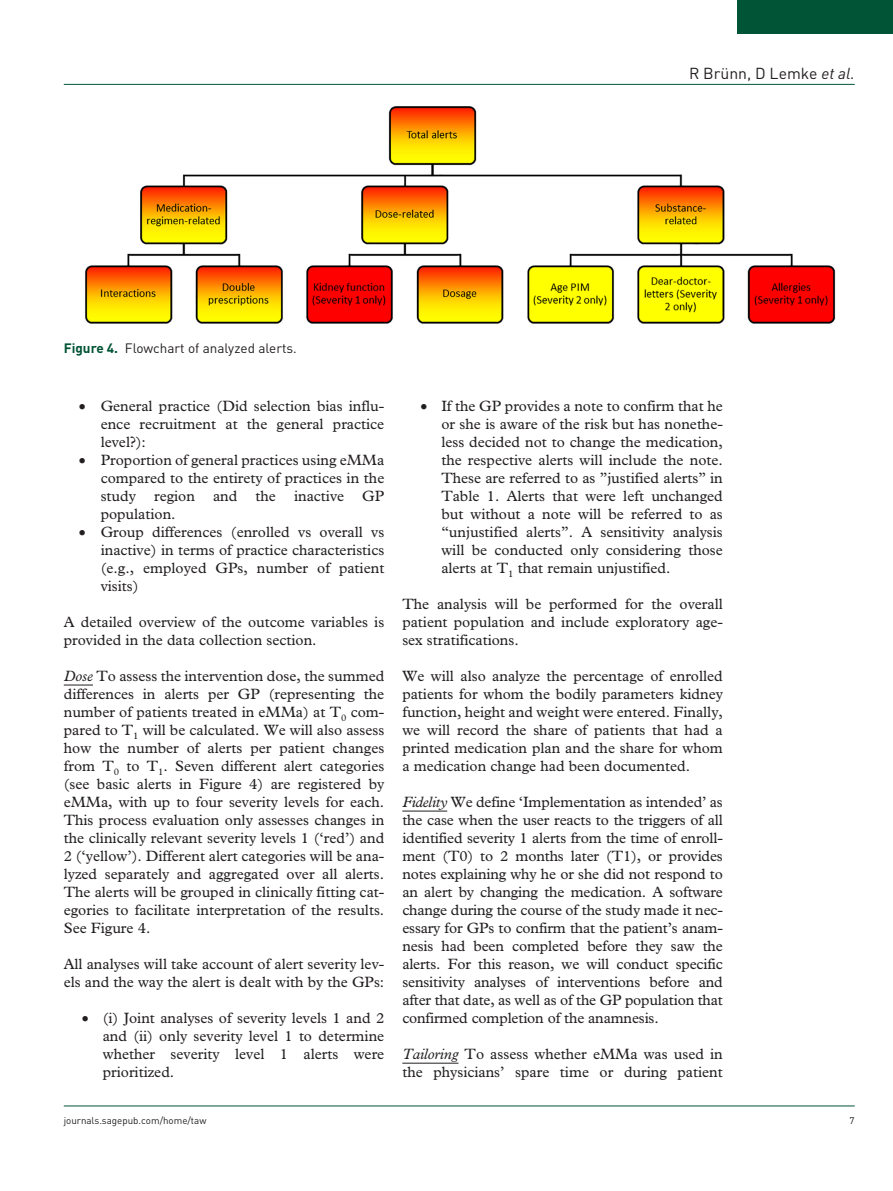
<style>
.page{position:relative;width:893px;height:1191px;background:#fff}
.page>*{position:absolute;margin:0;border:0;box-sizing:border-box;transform-origin:0 0}
.t1{font:15.75px "DIN";color:#231f20}
.t2{font:15px/18px "Plantin Std";color:#231f20;text-align:justify}
.t3{font:13.5px "DIN";color:#231f20}
.t4{font:9.75px "DIN";color:#231f20}
.s1{font-style:italic}
.s2{font-weight:700;color:#015436}
</style>
<div class="page">
<hr style="left:64px;top:84px;width:791px;height:1px;background:#015436">
<hr style="left:64px;top:1105px;width:791px;height:1px;background:#015436">
<div style="left:738px;top:0;width:155px;height:34px;background:#015436"></div>
<img style="left:85px;top:106px;width:751px;height:218px">
<svg style="left:64px;top:684px;width:29px;height:1px"></svg>
<hr style="left:402px;top:810px;width:45px;height:1px;background:#231f20">
<hr style="left:402px;top:1062px;width:56px;height:1px;background:#231f20">
<p class="t1" style="left:689px;top:63px;width:167px">R Brünn, D Lemke <span class="s1">et al.</span></p>
<p class="t3" style="left:64px;top:340px;width:235px"><span class="s2">Figure 4.</span> Flowchart of analyzed alerts.</p>
<p class="t2" style="left:101px;top:397px;width:285px;text-indent:-22px">• General practice (Did selection bias influ&shy;ence recruitment at the general practice level?):</p>
<p class="t2" style="left:101px;top:451px;width:285px;text-indent:-22px">• Proportion of general practices using eMMa compared to the entirety of practices in the study region and the inactive GP population.</p>
<p class="t2" style="left:101px;top:523px;width:285px;text-indent:-22px">• Group differences (enrolled vs overall vs inactive) in terms of practice characteristics (e.g., employed GPs, number of patient visits)</p>
<p class="t2" style="left:64px;top:613px;width:322px">A detailed overview of the outcome variables is provided in the data collection section.</p>
<p class="t2" style="left:64px;top:667px;width:322px"><span class="s1">Dose</span> To assess the intervention dose, the summed differences in alerts per GP (representing the number of patients treated in eMMa) at T<sub>0</sub> com&shy;pared to T<sub>1</sub> will be calculated. We will also assess how the number of alerts per patient changes from T<sub>0</sub> to T<sub>1</sub>. Seven different alert categories (see basic alerts in Figure 4) are registered by eMMa, with up to four severity levels for each.<br>This process evaluation only assesses changes in the clinically relevant severity levels 1 (‘red’) and 2 (‘yellow’). Different alert categories will be ana&shy;lyzed separately and aggregated over all alerts.<br>The alerts will be grouped in clinically fitting cat&shy;egories to facilitate interpretation of the results.<br>See Figure 4.</p>
<p class="t2" style="left:64px;top:955px;width:322px">All analyses will take account of alert severity lev&shy;els and the way the alert is dealt with by the GPs:</p>
<p class="t2" style="left:103px;top:1009px;width:283px;text-indent:-21px">• (i) Joint analyses of severity levels 1 and 2 and (ii) only severity level 1 to determine whether severity level 1 alerts were prioritized.</p>
<p class="t2" style="left:441px;top:397px;width:283px;text-indent:-21px">• If the GP provides a note to confirm that he or she is aware of the risk but has nonethe&shy;less decided not to change the medication, the respective alerts will include the note.<br>These are referred to as ”justified alerts” in Table 1. Alerts that were left unchanged but without a note will be referred to as “unjustified alerts”. A sensitivity analysis will be conducted only considering those alerts at T<sub>1</sub> that remain unjustified.</p>
<p class="t2" style="left:402px;top:595px;width:322px">The analysis will be performed for the overall patient population and include exploratory age&shy;sex stratifications.</p>
<p class="t2" style="left:402px;top:667px;width:322px">We will also analyze the percentage of enrolled patients for whom the bodily parameters kidney function, height and weight were entered. Finally, we will record the share of patients that had a printed medication plan and the share for whom a medication change had been documented.</p>
<p class="t2" style="left:402px;top:793px;width:322px"><span class="s1">Fidelity</span> We define ‘Implementation as intended’ as the case when the user reacts to the triggers of all identified severity 1 alerts from the time of enroll&shy;ment (T0) to 2 months later (T1), or provides notes explaining why he or she did not respond to an alert by changing the medication. A software change during the course of the study made it nec&shy;essary for GPs to confirm that the patient’s anam&shy;nesis had been completed before they saw the alerts. For this reason, we will conduct specific sensitivity analyses of interventions before and after that date, as well as of the GP population that confirmed completion of the anamnesis.</p>
<p class="t2" style="left:402px;top:1045px;width:322px"><span class="s1">Tailoring</span> To assess whether eMMa was used in the physicians’ spare time or during patient</p>
<p class="t4" style="left:64px;top:1114px;width:144px">journals.sagepub.com/home/taw</p>
<p class="t4" style="left:850px;top:1114px;width:7px">7</p>
</div>
